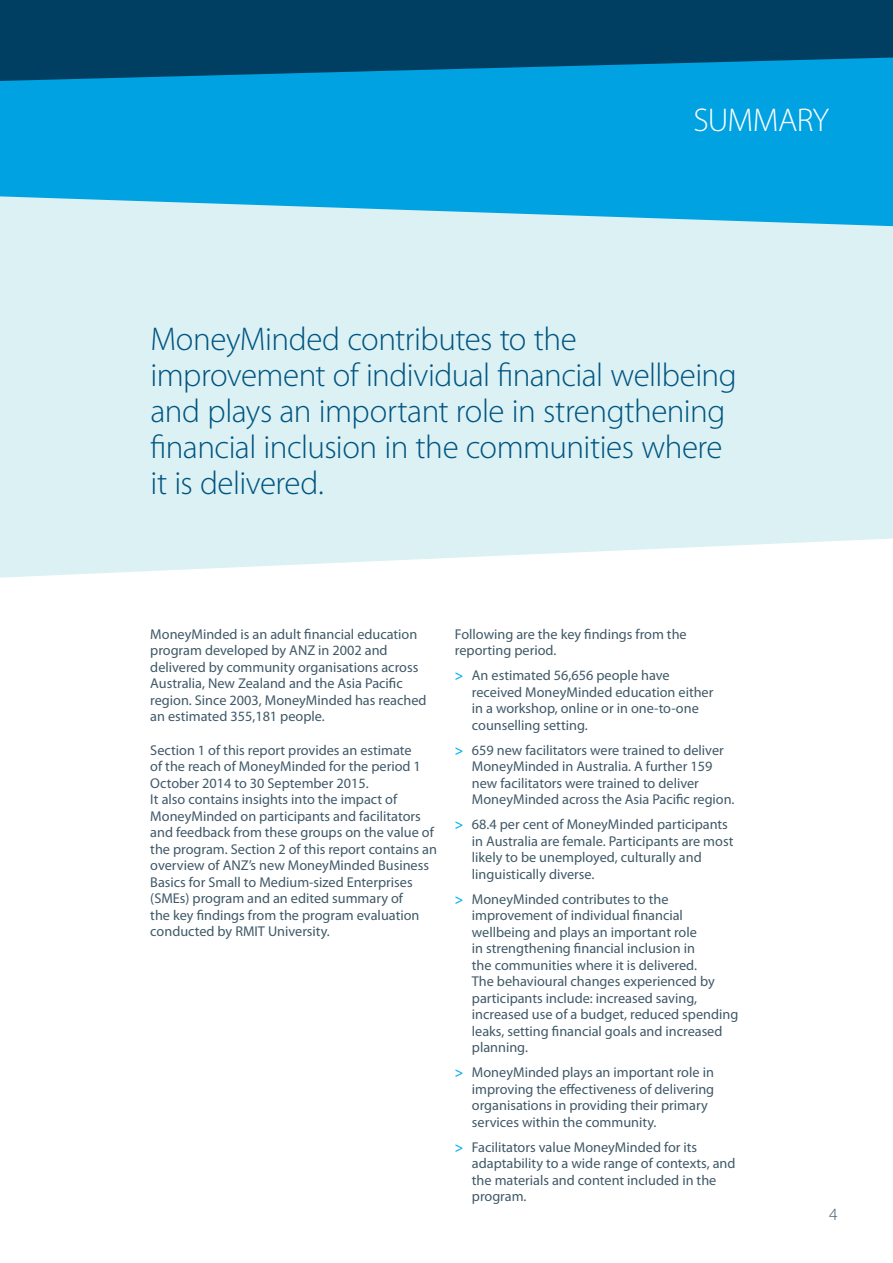
<style>
.page{position:relative;width:893px;height:1263px;background:#fff}
.page>*{position:absolute;margin:0;border:0;box-sizing:border-box;transform-origin:0 0}
.t1{font:300 33px/36px "Myriad Pro";letter-spacing:-.015em;color:#005480}
.t2{font:300 33px "Myriad Pro";letter-spacing:-.02em;color:#fff}
.t3{font:300 17.4px "Myriad Pro";color:#405968}
.t4{font:14.25px/16.5px "Myriad Pro";color:#405968}
.s1{font-weight:600;color:#00afef}
</style>
<div class="page">
<div style="left:0;top:226px;width:893px;height:352px;background:#dbf1f4"></div>
<svg style="left:0;top:81px;width:893px;height:145px;background:#16aae2"></svg>
<svg style="left:0;top:0;width:893px;height:81px;background:#004d73"></svg>
<h1 class="t2" style="left:693px;top:102px;width:137px">SUMMARY</h1>
<h1 class="t1" style="left:151px;top:322px;width:588px">MoneyMinded contributes to the improvement of individual financial wellbeing and plays an important role in strengthening financial inclusion in the communities where it is delivered.</h1>
<p class="t4" style="left:150px;top:626px;width:278px">MoneyMinded is an adult financial education program developed by ANZ in 2002 and delivered by community organisations across Australia, New Zealand and the Asia Pacific region. Since 2003, MoneyMinded has reached an estimated 355,181 people.</p>
<p class="t4" style="left:150px;top:742px;width:288px">Section 1 of this report provides an estimate<br>of the reach of MoneyMinded for the period 1<br>October 2014 to 30 September 2015.<br>It also contains insights into the impact of MoneyMinded on participants and facilitators and feedback from these groups on the value of the program. Section 2 of this report contains an overview of ANZ’s new MoneyMinded Business Basics for Small to Medium-sized Enterprises (SMEs) program and an edited summary of<br>the key findings from the program evaluation conducted by RMIT University.</p>
<p class="t4" style="left:455px;top:626px;width:233px">Following are the key findings from the reporting period.</p>
<p class="t4" style="left:472px;top:667px;width:243px;text-indent:-17px"><span class="s1">&gt;</span> An estimated 56,656 people have received MoneyMinded education either in a workshop, online or in one-to-one counselling setting.</p>
<p class="t4" style="left:472px;top:742px;width:264px;text-indent:-17px"><span class="s1">&gt;</span> 659 new facilitators were trained to deliver MoneyMinded in Australia. A further 159 new facilitators were trained to deliver MoneyMinded across the Asia Pacific region.</p>
<p class="t4" style="left:472px;top:816px;width:263px;text-indent:-17px"><span class="s1">&gt;</span> 68.4 per cent of MoneyMinded participants in Australia are female. Participants are most likely to be unemployed, culturally and linguistically diverse.</p>
<p class="t4" style="left:472px;top:891px;width:268px;text-indent:-17px"><span class="s1">&gt;</span> MoneyMinded contributes to the improvement of individual financial wellbeing and plays an important role<br>in strengthening financial inclusion in<br>the communities where it is delivered.<br>The behavioural changes experienced by participants include: increased saving, increased use of a budget, reduced spending leaks, setting financial goals and increased planning.</p>
<p class="t4" style="left:472px;top:1064px;width:244px;text-indent:-17px"><span class="s1">&gt;</span> MoneyMinded plays an important role in improving the effectiveness of delivering organisations in providing their primary services within the community.</p>
<p class="t4" style="left:472px;top:1139px;width:265px;text-indent:-17px"><span class="s1">&gt;</span> Facilitators value MoneyMinded for its adaptability to a wide range of contexts, and the materials and content included in the program.</p>
<p class="t3" style="left:829px;top:1205px;width:10px">4</p>
</div>
